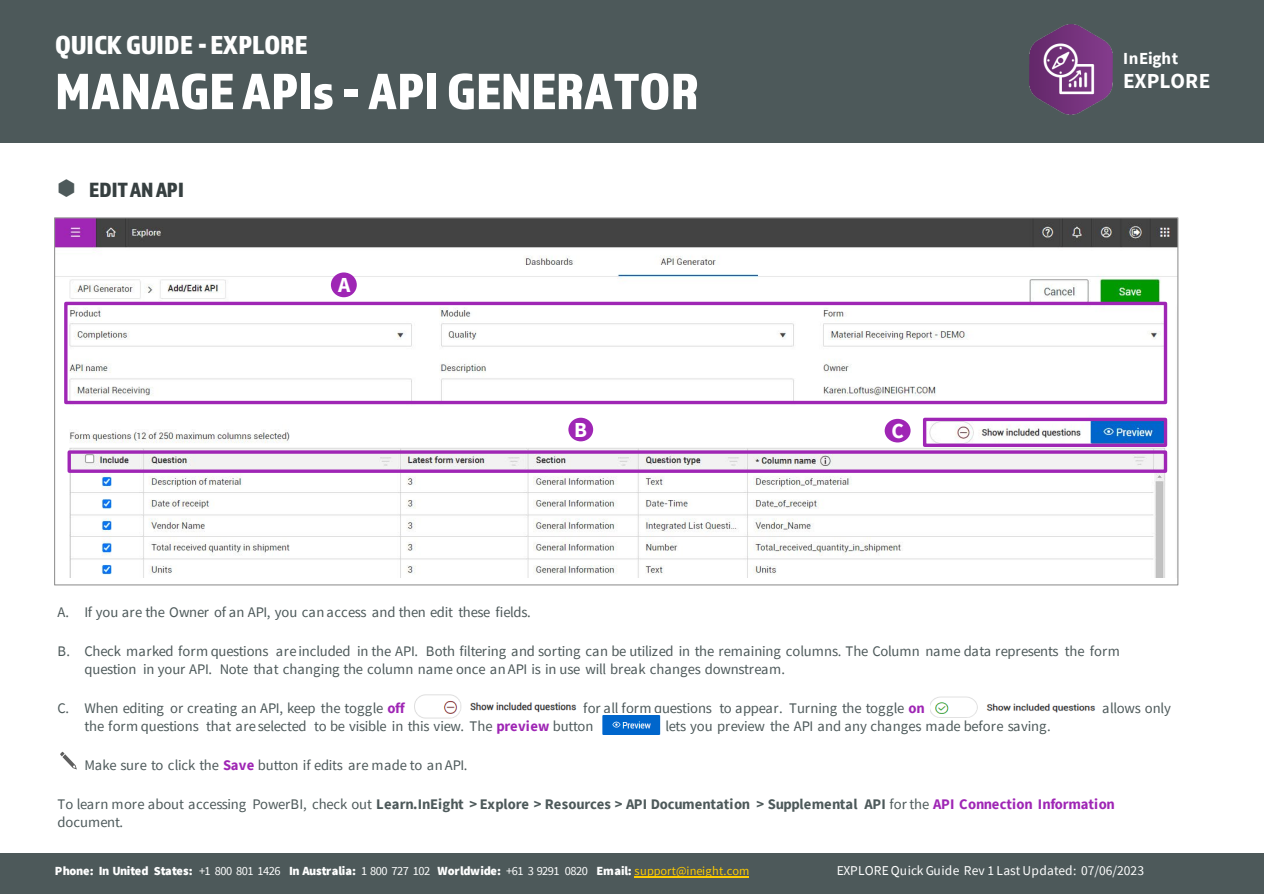
<style>
.page{position:relative;width:1264px;height:894px;background:#fff}
.page>*{position:absolute;margin:0;border:0;box-sizing:border-box;transform-origin:0 0}
.t1{font:52.8px "Almaq Refined";color:#fff}
.t2{font:27px "Almaq Refined";letter-spacing:-.005em;color:#fff}
.t3{font:700 21.3px "Source Sans Pro";letter-spacing:.005em;color:#fff}
.t4{font:21.3px "Almaq Refined";letter-spacing:-.005em;color:#363f40}
.t5{font:700 16.8px "Source Sans Pro";letter-spacing:.015em;color:#fff}
.t6{font:14.7px/18px "Source Sans Pro";letter-spacing:-.01em;color:#4d595a}
.t7{font:700 14.7px/18px "Source Sans Pro";letter-spacing:-.01em;color:#4d595a}
.t8{font:13.5px "Source Sans Pro";letter-spacing:.005em;color:#fff}
.t9{font:900 12.3px "Source Sans Pro";letter-spacing:-.015em;color:#fff}
.s1{font-weight:700;color:#9f26b5}
.s2{font-weight:400}
.s3{color:#9f26b5}
.s4{font-weight:400;color:#fc0}
</style>
<div class="page">
<div style="left:0;top:0;width:1263px;height:143px;background:#4d595a"></div>
<div style="left:0;top:853px;width:1263px;height:40px;background:#4d595a"></div>
<hr style="left:634px;top:876px;width:115px;height:1px;background:#fc0">
<img style="left:1029px;top:25px;width:83px;height:90px">
<img style="left:56px;top:219px;width:1120px;height:358px">
<div style="left:64px;top:302px;width:1103px;height:102px;border:3px solid #9f26b5"></div>
<div style="left:922px;top:417px;width:245px;height:30px;border:3px solid #9f26b5"></div>
<div style="left:68px;top:450px;width:1099px;height:22px;border:3px solid #9f26b5"></div>
<div style="left:331px;top:272px;width:26px;height:25px;background:#9f26b5;border-radius:50%"></div>
<div style="left:884px;top:418px;width:26px;height:24px;background:#9f26b5;border-radius:50%"></div>
<div style="left:568px;top:417px;width:25px;height:24px;background:#9f26b5;border-radius:50%"></div>
<img style="left:414px;top:694px;width:163px;height:24px">
<img style="left:930px;top:696px;width:166px;height:21px">
<img style="left:602px;top:715px;width:59px;height:20px">
<svg style="left:60px;top:751px;width:17px;height:18px"></svg>
<h2 class="t2" style="left:55px;top:29px;width:254px">QUICK GUIDE - EXPLORE</h2>
<h2 class="t1" style="left:55px;top:60px;width:645px">MANAGE APIs - API GENERATOR</h2>
<p class="t4" style="left:89px;top:177px;width:96px">EDIT AN API</p>
<p class="t3" style="left:338px;top:271px;width:14px">A</p>
<p class="t3" style="left:574px;top:415px;width:14px">B</p>
<p class="t3" style="left:891px;top:416px;width:14px">C</p>
<p class="t5" style="left:1123px;top:47px;width:56px">InEight</p>
<p class="t3" style="left:1123px;top:66px;width:89px">EXPLORE</p>
<p class="t6" style="left:58px;top:603px;width:474px">A. If you are the Owner of an API, you can access and then edit these fields.</p>
<p class="t6" style="left:85px;top:641px;width:1036px;text-indent:-27px">B. Check marked form questions are included in the API. Both filtering and sorting can be utilized in the remaining columns. The Column name data represents the form question in your API. Note that changing the column name once an API is in use will break changes downstream.</p>
<p class="t6" style="left:58px;top:698px;width:348px">C. When editing or creating an API, keep the toggle <span class="s1">off</span></p>
<p class="t6" style="left:583px;top:698px;width:343px">for all form questions to appear. Turning the toggle <span class="s1">on</span></p>
<p class="t6" style="left:1102px;top:698px;width:70px">allows only</p>
<p class="t6" style="left:85px;top:716px;width:510px">the form questions that are selected to be visible in this view. The <span class="s1">preview</span> button</p>
<p class="t6" style="left:665px;top:716px;width:387px">lets you preview the API and any changes made before saving.</p>
<p class="t6" style="left:85px;top:756px;width:384px">Make sure to click the <span class="s1">Save</span> button if edits are made to an API.</p>
<p class="t7" style="left:58px;top:794px;width:1058px"><span class="s2">To learn more about accessing PowerBI, check out</span> Learn.InEight &gt; Explore &gt; Resources &gt; API Documentation &gt; Supplemental API <span class="s2">for the</span> <span class="s3">API Connection Information </span><span class="s2">document.</span></p>
<p class="t9" style="left:55px;top:862px;width:696px">Phone: In United States: <span class="s2">+1 800 801 1426</span> In Australia: <span class="s2">1 800 727 102</span> Worldwide: <span class="s2">+61 3 9291 0820</span> Email: <span class="s4">support@ineight.com</span></p>
<p class="t8" style="left:836px;top:862px;width:309px">EXPLORE Quick Guide Rev 1 Last Updated: 07/06/2023</p>
</div>
